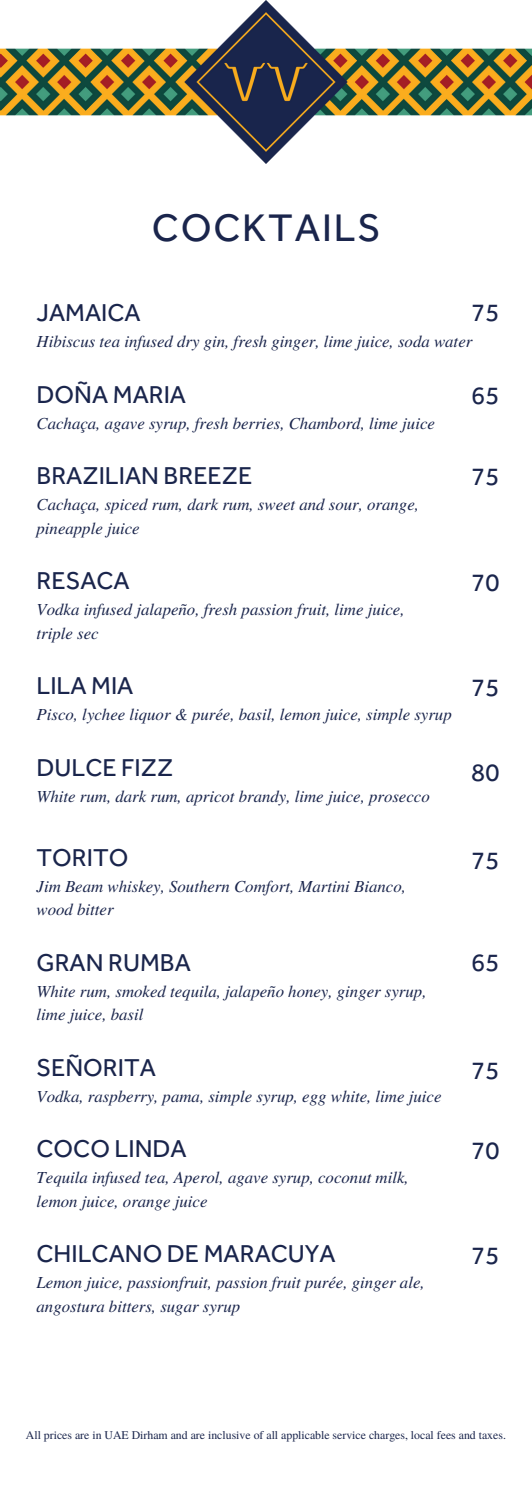
<style>
.page{position:relative;width:532px;height:1488px;background:#fff}
.page>*{position:absolute;margin:0;border:0;box-sizing:border-box;transform-origin:0 0}
.t1{font:39.75px "Effra";letter-spacing:.045em;color:#1a254c}
.t2{font:25.75px "Effra";color:#1a254c}
.t3{font:25.25px "Effra";color:#1a254c}
.t4{font:italic 16.75px "Te X Gyre Termes";color:#1a254c}
.t5{font:11.75px "Te X Gyre Termes";color:#1a254c}
</style>
<div class="page">
<img style="left:0;top:0;width:532px;height:163px">
<p class="t1" style="left:152px;top:204px;width:230px">COCKTAILS</p>
<p class="t3" style="left:37px;top:297px;width:106px">JAMAICA</p>
<p class="t4" style="left:37px;top:329px;width:437px">Hibiscus tea infused dry gin, fresh ginger, lime juice, soda water</p>
<p class="t3" style="left:37px;top:378px;width:151px">DOÑA MARIA</p>
<p class="t4" style="left:37px;top:411px;width:400px">Cachaça, agave syrup, fresh berries, Chambord, lime juice</p>
<p class="t3" style="left:37px;top:460px;width:217px">BRAZILIAN BREEZE</p>
<p class="t4" style="left:37px;top:492px;width:384px">Cachaça, spiced rum, dark rum, sweet and sour, orange,</p>
<p class="t4" style="left:37px;top:516px;width:105px">pineapple juice</p>
<p class="t3" style="left:37px;top:565px;width:95px">RESACA</p>
<p class="t4" style="left:37px;top:597px;width:369px">Vodka infused jalapeño, fresh passion fruit, lime juice,</p>
<p class="t4" style="left:37px;top:621px;width:64px">triple sec</p>
<p class="t3" style="left:37px;top:670px;width:98px">LILA MIA</p>
<p class="t4" style="left:37px;top:702px;width:416px">Pisco, lychee liquor &amp; purée, basil, lemon juice, simple syrup</p>
<p class="t3" style="left:37px;top:752px;width:138px">DULCE FIZZ</p>
<p class="t4" style="left:37px;top:784px;width:394px">White rum, dark rum, apricot brandy, lime juice, prosecco</p>
<p class="t2" style="left:471px;top:296px;width:30px">75</p>
<p class="t2" style="left:471px;top:380px;width:30px">65</p>
<p class="t2" style="left:471px;top:460px;width:30px">75</p>
<p class="t2" style="left:471px;top:566px;width:30px">70</p>
<p class="t2" style="left:471px;top:671px;width:30px">75</p>
<p class="t2" style="left:471px;top:756px;width:30px">80</p>
<p class="t3" style="left:37px;top:841px;width:93px">TORITO</p>
<p class="t4" style="left:37px;top:874px;width:371px">Jim Beam whiskey, Southern Comfort, Martini Bianco,</p>
<p class="t4" style="left:37px;top:897px;width:79px">wood bitter</p>
<p class="t3" style="left:37px;top:946px;width:156px">GRAN RUMBA</p>
<p class="t4" style="left:37px;top:979px;width:391px">White rum, smoked tequila, jalapeño honey, ginger syrup,</p>
<p class="t4" style="left:37px;top:1002px;width:108px">lime juice, basil</p>
<p class="t3" style="left:37px;top:1051px;width:121px">SEÑORITA</p>
<p class="t4" style="left:37px;top:1084px;width:406px">Vodka, raspberry, pama, simple syrup, egg white, lime juice</p>
<p class="t3" style="left:37px;top:1133px;width:152px">COCO LINDA</p>
<p class="t4" style="left:37px;top:1165px;width:373px">Tequila infused tea, Aperol, agave syrup, coconut milk,</p>
<p class="t4" style="left:37px;top:1189px;width:172px">lemon juice, orange juice</p>
<p class="t3" style="left:37px;top:1238px;width:300px">CHILCANO DE MARACUYA</p>
<p class="t4" style="left:37px;top:1270px;width:389px">Lemon juice, passionfruit, passion fruit purée, ginger ale,</p>
<p class="t4" style="left:37px;top:1294px;width:205px">angostura bitters, sugar syrup</p>
<p class="t2" style="left:471px;top:844px;width:30px">75</p>
<p class="t2" style="left:471px;top:946px;width:30px">65</p>
<p class="t2" style="left:471px;top:1054px;width:30px">75</p>
<p class="t2" style="left:471px;top:1134px;width:30px">70</p>
<p class="t2" style="left:471px;top:1239px;width:30px">75</p>
<p class="t5" style="left:26px;top:1427px;width:481px">All prices are in UAE Dirham and are inclusive of all applicable service charges, local fees and taxes.</p>
</div>
